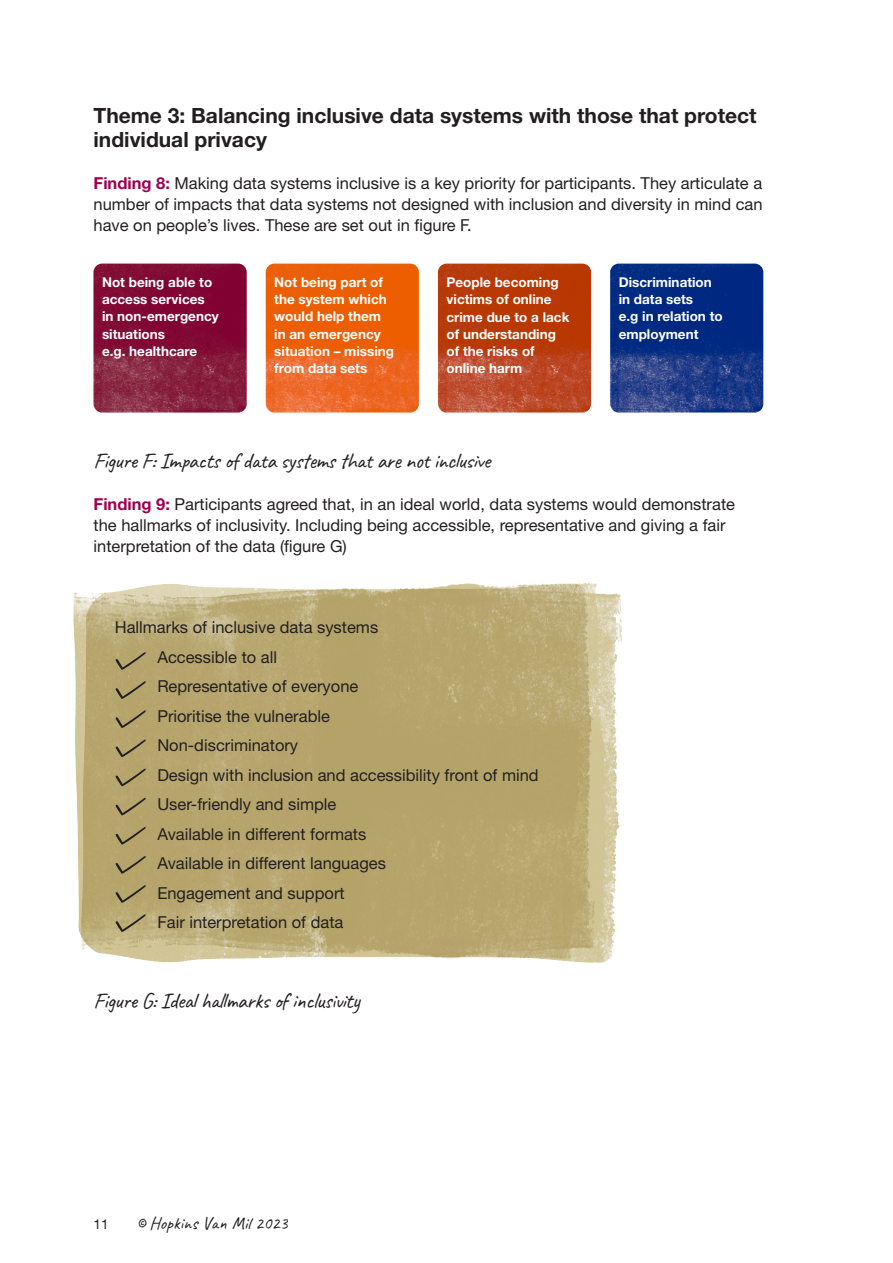
<style>
.page{position:relative;width:893px;height:1263px;background:#fff}
.page>*{position:absolute;margin:0;border:0;box-sizing:border-box;transform-origin:0 0}
.t1{font:22.5px "Caveat";letter-spacing:-.025em;color:#231f20}
.t2{font:700 21px/24px "Helvetica Neue LT";color:#231f20}
.t3{font:18px "Caveat";letter-spacing:.005em;color:#231f20}
.t4{font:16.5px/21px "Helvetica Neue LT";color:#231f20;text-align:justify}
.t5{font:700 13.5px/17.2px "Helvetica Neue LT";color:#fff}
.t6{font:13.5px "Helvetica Neue LT";color:#231f20}
.s1{font-weight:700;color:#9c004f}
.s2{font-family:"Helvetica LT Pro"}
.s3{font-style:inherit}
</style>
<div class="page">
<img style="left:73px;top:583px;width:544px;height:380px">
<svg style="left:116px;top:652px;width:30px;height:18px"></svg>
<svg style="left:116px;top:681px;width:30px;height:18px"></svg>
<svg style="left:116px;top:710px;width:30px;height:18px"></svg>
<svg style="left:116px;top:739px;width:30px;height:18px"></svg>
<svg style="left:116px;top:768px;width:30px;height:18px"></svg>
<svg style="left:116px;top:797px;width:30px;height:18px"></svg>
<svg style="left:116px;top:827px;width:30px;height:18px"></svg>
<svg style="left:116px;top:856px;width:30px;height:18px"></svg>
<svg style="left:116px;top:885px;width:30px;height:18px"></svg>
<svg style="left:116px;top:914px;width:30px;height:18px"></svg>
<img style="left:94px;top:264px;width:153px;height:148px">
<img style="left:266px;top:264px;width:153px;height:148px">
<img style="left:438px;top:264px;width:153px;height:148px">
<img style="left:610px;top:264px;width:153px;height:148px">
<p class="t2" style="left:94px;top:103px;width:664px">Theme 3: Balancing inclusive data systems with those that protect individual privacy</p>
<p class="t4" style="left:94px;top:172px;width:671px"><span class="s1">Finding 8:</span> Making data systems inclusive is a key priority for participants. They articulate a number of impacts that data systems not designed with inclusion and diversity in mind can have on people’s lives. These are set out in figure F.</p>
<p class="t5" style="left:102px;top:273px;width:118px">Not being able to access services in non-emergency situations<br>e.g. healthcare</p>
<p class="t5" style="left:274px;top:273px;width:121px">Not being part of the system which would help them in an emergency situation – missing from data sets</p>
<p class="t5" style="left:446px;top:273px;width:124px">People becoming victims of online crime due to a lack of understanding of the risks o<span class="s2">f </span>online harm</p>
<p class="t5" style="left:619px;top:273px;width:105px">Discrimination in data sets<br>e.g in relation to employment</p>
<p class="t1" style="left:94px;top:446px;width:398px">Figure F: Impacts of data systems that are not inclusive</p>
<p class="t4" style="left:94px;top:493px;width:643px;text-align:left"><span class="s1">Finding 9:</span> Participants agreed that, in an ideal world, data systems would demonstrate the hallmarks of inclusivity. Including being accessible, representative and giving a fair interpretation of the data (figure G)</p>
<p class="t4" style="left:115px;top:617px;width:265px">Hallmarks of inclusive data systems</p>
<p class="t4" style="left:157px;top:646px;width:121px">Accessible to all</p>
<p class="t4" style="left:157px;top:676px;width:203px">Representative of everyone</p>
<p class="t4" style="left:157px;top:705px;width:174px">Prioritise the vulnerable</p>
<p class="t4" style="left:157px;top:735px;width:142px">Non-discriminatory</p>
<p class="t4" style="left:157px;top:764px;width:383px">Design with inclusion and accessibility front of mind</p>
<p class="t4" style="left:157px;top:794px;width:181px">User-friendly and simple</p>
<p class="t4" style="left:157px;top:823px;width:211px">Available in different formats</p>
<p class="t4" style="left:157px;top:853px;width:230px">Available in different languages</p>
<p class="t4" style="left:157px;top:882px;width:189px">Engagement and support</p>
<p class="t4" style="left:157px;top:912px;width:188px">Fair interpretation of data</p>
<p class="t1" style="left:94px;top:986px;width:268px">Figure G: Ideal hallmarks of inclusivity</p>
<p class="t6" style="left:94px;top:1216px;width:17px">11</p>
<p class="t3" style="left:136px;top:1212px;width:153px">© Hopkins Van Mil 202<span class="s3">3</span></p>
</div>
